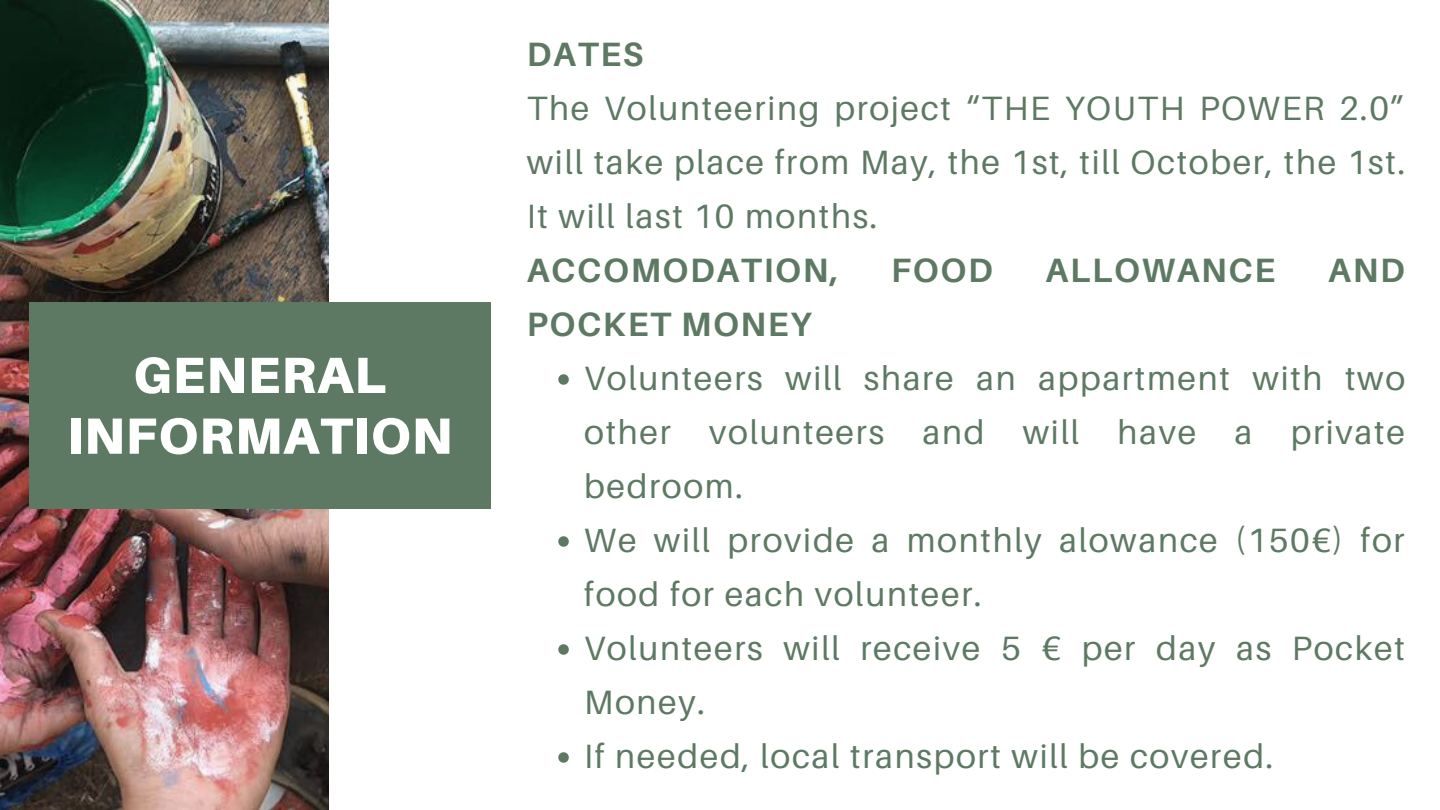
<style>
.page{position:relative;width:1440px;height:810px;background:#fff}
.page>*{position:absolute;margin:0;border:0;box-sizing:border-box;transform-origin:0 0}
.t1{font:900 51px/60.8px "Aileron";letter-spacing:.02em;color:#fff;text-align:center}
.t2{font:33.8px/54px "Aileron";letter-spacing:.05em;color:#5d7963}
.t3{font:700 33.8px "Aileron";letter-spacing:.05em;color:#5d7963}
</style>
<div class="page">
<img style="left:0;top:0;width:328px;height:810px">
<div style="left:29px;top:302px;width:462px;height:207px;background:#5d7963"></div>
<svg style="left:558px;top:374px;width:11px;height:11px"></svg>
<svg style="left:558px;top:536px;width:11px;height:11px"></svg>
<svg style="left:558px;top:644px;width:11px;height:11px"></svg>
<svg style="left:558px;top:752px;width:11px;height:11px"></svg>
<p class="t3" style="left:527px;top:33px;width:118px">DATES</p>
<p class="t2" style="left:527px;top:80px;width:880px;text-align:justify">The Volunteering project “THE YOUTH POWER 2.0” will take place from May, the 1st, till October, the 1st.<br>It will last 10 months.</p>
<p class="t3" style="left:527px;top:249px;width:313px">ACCOMODATION,</p>
<p class="t3" style="left:891px;top:249px;width:103px">FOOD</p>
<p class="t3" style="left:1046px;top:249px;width:231px">ALLOWANCE</p>
<p class="t3" style="left:1328px;top:249px;width:78px">AND</p>
<p class="t3" style="left:527px;top:303px;width:286px">POCKET MONEY</p>
<h1 class="t1" style="left:67px;top:344px;width:387px">GENERAL<br>INFORMATION</h1>
<p class="t2" style="left:584px;top:350px;width:823px">Volunteers will share an appartment with two other volunteers and will have a private bedroom.<br>We will provide a monthly alowance (150€) for food for each volunteer.<br>Volunteers will receive 5 € per day as Pocket<br>Money.<br>If needed, local transport will be covered.</p>
</div>
